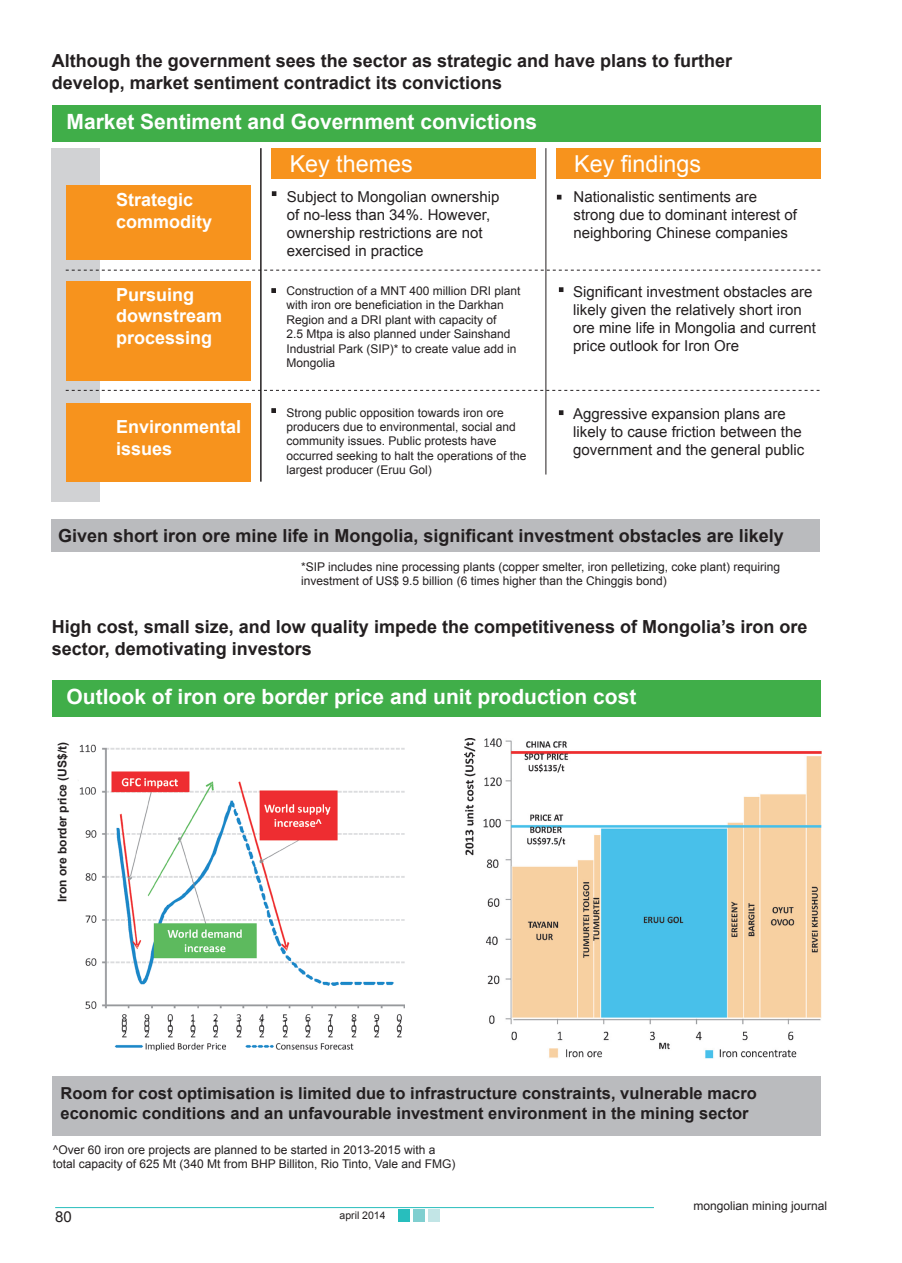
<style>
.page{position:relative;width:902px;height:1263px;background:#fff}
.page>*{position:absolute;margin:0;border:0;box-sizing:border-box;transform-origin:0 0}
.t1{font:23.25px "Arial";color:#fff}
.t2{font:700 21px "Arial";color:#fff}
.t3{font:700 18px/21.6px "Arial";color:#231f20}
.t4{font:700 18px/21.6px "Arial";color:#fff}
.t5{font:700 16.5px/19.8px "Arial";color:#231f20}
.t6{font:15px/18px "Arial";color:#231f20}
.t7{font:12px/14.4px "Arial";color:#231f20}
.t8{font:700 12px "Arial";color:#231f20}
.t9{font:10.5px "Arial";color:#231f20}
</style>
<div class="page">
<div style="left:398px;top:1209px;width:11px;height:12px;background:#28bebd"></div>
<div style="left:413px;top:1209px;width:12px;height:12px;background:#80cfd0"></div>
<div style="left:428px;top:1209px;width:12px;height:12px;background:#c2e5e6"></div>
<hr style="left:55px;top:1207px;width:599px;height:1px;background:#28bebd">
<div style="left:52px;top:106px;width:768px;height:36px;background:#40ae49"></div>
<div style="left:52px;top:681px;width:768px;height:36px;background:#40ae49"></div>
<div style="left:52px;top:148px;width:48px;height:354px;background:#d1d2d4"></div>
<div style="left:66px;top:186px;width:184px;height:74px;background:#f7931d"></div>
<div style="left:66px;top:282px;width:184px;height:99px;background:#f7931d"></div>
<div style="left:66px;top:403px;width:184px;height:79px;background:#f7931d"></div>
<div style="left:271px;top:148px;width:265px;height:31px;background:#f7931d"></div>
<div style="left:556px;top:148px;width:264px;height:31px;background:#f7931d"></div>
<svg style="left:66px;top:270px;width:754px;height:1px"></svg>
<svg style="left:66px;top:390px;width:753px;height:1px"></svg>
<hr style="left:545px;top:148px;width:1px;height:326px;background:#231f20">
<hr style="left:260px;top:148px;width:1px;height:334px;background:#231f20">
<div style="left:51px;top:519px;width:768px;height:33px;background:#babbbe"></div>
<svg style="left:272px;top:191px;width:4px;height:5px"></svg>
<svg style="left:271px;top:288px;width:5px;height:5px"></svg>
<svg style="left:271px;top:408px;width:5px;height:5px"></svg>
<svg style="left:557px;top:195px;width:4px;height:4px"></svg>
<svg style="left:559px;top:287px;width:4px;height:5px"></svg>
<svg style="left:559px;top:410px;width:4px;height:5px"></svg>
<img style="left:78px;top:744px;width:326px;height:306px">
<img style="left:464px;top:739px;width:357px;height:319px">
<div style="left:52px;top:1076px;width:768px;height:59px;background:#babbbe"></div>
<p class="t3" style="left:52px;top:51px;width:682px">Although the government sees the sector as strategic and have plans to further develop, market sentiment contradict its convictions</p>
<p class="t2" style="left:67px;top:108px;width:472px">Market Sentiment and Government convictions</p>
<p class="t4" style="left:116px;top:189px;width:98px">Strategic commodity</p>
<p class="t4" style="left:116px;top:284px;width:108px">Pursuing downstream processing</p>
<p class="t4" style="left:116px;top:416px;width:127px">Environmental issues</p>
<p class="t1" style="left:289px;top:149px;width:124px">Key themes</p>
<p class="t1" style="left:574px;top:149px;width:128px">Key findings</p>
<p class="t6" style="left:286px;top:188px;width:214px">Subject to Mongolian ownership of no-less than 34%. However, ownership restrictions are not exercised in practice</p>
<p class="t6" style="left:573px;top:188px;width:225px">Nationalistic sentiments are strong due to dominant interest of neighboring Chinese companies</p>
<p class="t7" style="left:286px;top:284px;width:235px">Construction of a MNT 400 million DRI plant with iron ore beneficiation in the Darkhan Region and a DRI plant with capacity of<br>2.5 Mtpa is also planned under Sainshand Industrial Park (SIP)* to create value add in Mongolia</p>
<p class="t6" style="left:573px;top:283px;width:244px">Significant investment obstacles are likely given the relatively short iron ore mine life in Mongolia and current price outlook for Iron Ore</p>
<p class="t7" style="left:286px;top:405px;width:242px">Strong public opposition towards iron ore producers due to environmental, social and community issues. Public protests have occurred seeking to halt the operations of the largest producer (Eruu Gol)</p>
<p class="t6" style="left:573px;top:405px;width:232px">Aggressive expansion plans are likely to cause friction between the government and the general public</p>
<p class="t3" style="left:58px;top:526px;width:727px">Given short iron ore mine life in Mongolia, significant investment obstacles are likely</p>
<p class="t7" style="left:301px;top:560px;width:480px">*SIP includes nine processing plants (copper smelter, iron pelletizing, coke plant) requiring investment of US$ 9.5 billion (6 times higher than the Chinggis bond)</p>
<p class="t3" style="left:52px;top:616px;width:757px">High cost, small size, and low quality impede the competitiveness of Mongolia’s iron ore sector, demotivating investors</p>
<p class="t2" style="left:67px;top:683px;width:571px">Outlook of iron ore border price and unit production cost</p>
<p class="t8" style="left:54px;top:902px;width:162px;rotate:-90deg">Iron ore border price (US$/t)</p>
<p class="t5" style="left:61px;top:1084px;width:697px">Room for cost optimisation is limited due to infrastructure constraints, vulnerable macro economic conditions and an unfavourable investment environment in the mining sector</p>
<p class="t7" style="left:53px;top:1142px;width:404px">^Over 60 iron ore projects are planned to be started in 2013-2015 with a total capacity of 625 Mt (340 Mt from BHP Billiton, Rio Tinto, Vale and FMG)</p>
<p class="t6" style="left:55px;top:1207px;width:18px">80</p>
<p class="t9" style="left:339px;top:1208px;width:48px">april 2014</p>
<p class="t7" style="left:693px;top:1199px;width:135px">mongolian mining journal</p>
</div>
